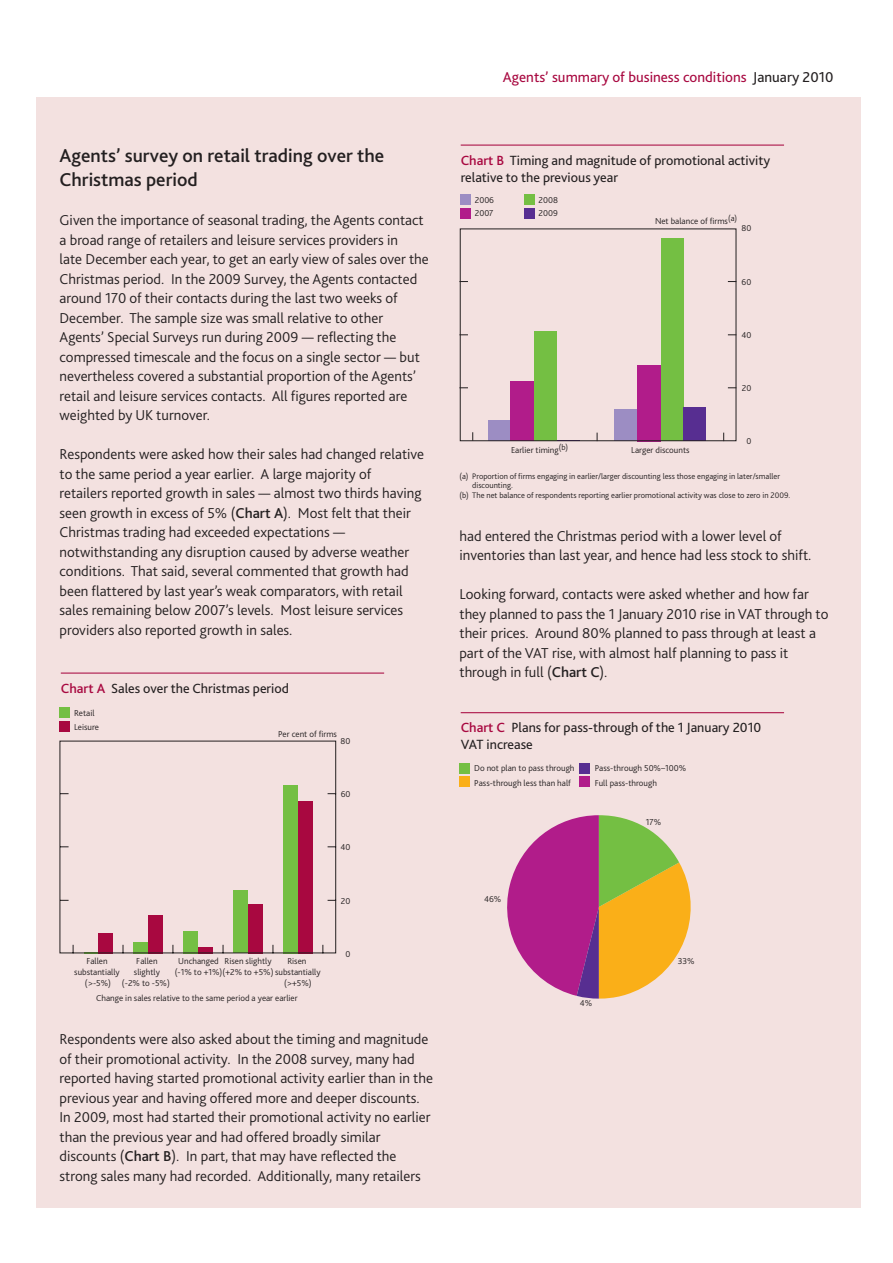
<style>
.page{position:relative;width:893px;height:1263px;background:#fff}
.page>*{position:absolute;margin:0;border:0;box-sizing:border-box;transform-origin:0 0}
.t1{font:500 19.5px/24.3px "Bliss 2";color:#231f20}
.t2{font:300 15px/19.5px "Bliss 2";color:#231f20}
.t3{font:15px "Bliss 2";color:#a80840}
.t4{font:13.95px/17px "Bliss 2";color:#231f20}
.t5{font:300 9px/10.8px "Bliss 2";color:#231f20}
.t6{font:300 8.4px "Bliss 2";color:#231f20}
.s1{font-weight:500}
.s2{font-weight:500;color:#a80840}
.s3{color:#231f20}
</style>
<div class="page">
<div style="left:36px;top:97px;width:824px;height:1111px;background:#f3e1e0"></div>
<div style="left:460px;top:195px;width:10px;height:10px;background:#9c8dc3"></div>
<div style="left:460px;top:208px;width:10px;height:11px;background:#b11c8a"></div>
<div style="left:524px;top:195px;width:11px;height:10px;background:#74bf43"></div>
<div style="left:524px;top:208px;width:11px;height:11px;background:#572e91"></div>
<div style="left:487px;top:420px;width:23px;height:21px;background:#9c8dc3"></div>
<div style="left:614px;top:409px;width:23px;height:32px;background:#9c8dc3"></div>
<div style="left:510px;top:382px;width:24px;height:59px;background:#b11c8a"></div>
<div style="left:637px;top:365px;width:23px;height:76px;background:#b11c8a"></div>
<div style="left:534px;top:331px;width:23px;height:110px;background:#74bf43"></div>
<div style="left:660px;top:238px;width:23px;height:203px;background:#74bf43"></div>
<div style="left:683px;top:407px;width:23px;height:34px;background:#572e91"></div>
<div style="left:460px;top:229px;width:276px;height:212px;border:1px solid #231f20"></div>
<hr style="left:460px;top:145px;width:324px;height:1px;background:#a80840">
<div style="left:60px;top:708px;width:10px;height:10px;background:#74bf43"></div>
<div style="left:60px;top:721px;width:10px;height:11px;background:#a80840"></div>
<svg style="left:60px;top:740px;width:277px;height:214px"></svg>
<hr style="left:61px;top:673px;width:323px;height:1px;background:#a80840">
<div style="left:459px;top:763px;width:11px;height:11px;background:#74bf43"></div>
<div style="left:459px;top:777px;width:11px;height:10px;background:#faaf18"></div>
<div style="left:579px;top:763px;width:11px;height:11px;background:#572e91"></div>
<div style="left:579px;top:776px;width:11px;height:11px;background:#b11c8a"></div>
<svg style="left:507px;top:815px;width:184px;height:184px"></svg>
<hr style="left:460px;top:712px;width:324px;height:1px;background:#a80840">
<h1 class="t1" style="left:60px;top:145px;width:326px">Agents’ survey on retail trading over the<br>Christmas period</h1>
<p class="t2" style="left:60px;top:212px;width:371px">Given the importance of seasonal trading, the Agents contact a broad range of retailers and leisure services providers in<br>late December each year, to get an early view of sales over the Christmas period. In the 2009 Survey, the Agents contacted around 170 of their contacts during the last two weeks of December. The sample size was small relative to other Agents’ Special Surveys run during 2009 — reflecting the compressed timescale and the focus on a single sector — but nevertheless covered a substantial proportion of the Agents’ retail and leisure services contacts. All figures reported are weighted by UK turnover.</p>
<p class="t2" style="left:60px;top:446px;width:366px">Respondents were asked how their sales had changed relative to the same period a year earlier. A large majority of<br>retailers reported growth in sales — almost two thirds having seen growth in excess of 5% (<span class="s1">Chart A</span>). Most felt that their Christmas trading had exceeded expectations — notwithstanding any disruption caused by adverse weather conditions. That said, several commented that growth had been flattered by last year’s weak comparators, with retail sales remaining below 2007’s levels. Most leisure services providers also reported growth in sales.</p>
<p class="t4" style="left:61px;top:681px;width:230px"><span class="s2">Chart A</span> Sales over the Christmas period</p>
<p class="t5" style="left:74px;top:707px;width:27px;line-height:14px">Retail<br>Leisure</p>
<p class="t5" style="left:278px;top:729px;width:60px">Per cent of firms</p>
<p class="t5" style="left:340px;top:736px;width:11px">80</p>
<p class="t5" style="left:340px;top:790px;width:11px">60</p>
<p class="t5" style="left:340px;top:843px;width:11px">40</p>
<p class="t5" style="left:341px;top:896px;width:11px">20</p>
<p class="t5" style="left:74px;top:956px;width:47px;text-align:center">Fallen substantially (&gt;-5%)</p>
<p class="t5" style="left:122px;top:956px;width:49px;text-align:center">Fallen slightly<br>(-2% to -5%)</p>
<p class="t5" style="left:175px;top:956px;width:147px;text-indent:4px">Unchanged<br>(-1% to +1%)(+2% to +5%) substantially</p>
<p class="t5" style="left:224px;top:956px;width:49px">Risen slightly</p>
<p class="t5" style="left:287px;top:956px;width:21px">Risen</p>
<p class="t5" style="left:284px;top:978px;width:29px">(&gt;+5%)</p>
<p class="t5" style="left:96px;top:994px;width:203px">Change in sales relative to the same period a year earlier</p>
<p class="t5" style="left:345px;top:949px;width:6px">0</p>
<p class="t2" style="left:60px;top:1031px;width:375px">Respondents were also asked about the timing and magnitude of their promotional activity. In the 2008 survey, many had reported having started promotional activity earlier than in the previous year and having offered more and deeper discounts.<br>In 2009, most had started their promotional activity no earlier than the previous year and had offered broadly similar discounts (<span class="s1">Chart B</span>). In part, that may have reflected the strong sales many had recorded. Additionally, many retailers</p>
<p class="t3" style="left:503px;top:71px;width:332px">Agents’ summary of business conditions <span class="s3">January 2010</span></p>
<p class="t4" style="left:460px;top:153px;width:311px"><span class="s2">Chart B</span> Timing and magnitude of promotional activity relative to the previous year</p>
<p class="t5" style="left:475px;top:194px;width:21px;line-height:13.4px">2006<br>2007</p>
<p class="t5" style="left:538px;top:194px;width:21px;line-height:13.4px">2008<br>2009</p>
<p class="t5" style="left:655px;top:216px;width:84px">Net balance of firms<sup>(a)</sup></p>
<p class="t5" style="left:741px;top:224px;width:11px">80</p>
<p class="t5" style="left:741px;top:277px;width:11px">60</p>
<p class="t5" style="left:741px;top:330px;width:11px">40</p>
<p class="t5" style="left:741px;top:383px;width:11px">20</p>
<p class="t5" style="left:511px;top:445px;width:59px">Earlier timing<sup>(b)</sup></p>
<p class="t5" style="left:631px;top:445px;width:60px">Larger discounts</p>
<p class="t5" style="left:746px;top:437px;width:6px">0</p>
<p class="t6" style="left:459px;top:472px;width:322px">(a) Proportion of firms engaging in earlier/larger discounting less those engaging in later/smaller</p>
<p class="t6" style="left:472px;top:482px;width:42px">discounting.</p>
<p class="t6" style="left:459px;top:492px;width:332px">(b) The net balance of respondents reporting earlier promotional activity was close to zero in 2009.</p>
<p class="t2" style="left:459px;top:527px;width:353px">had entered the Christmas period with a lower level of inventories than last year, and hence had less stock to shift.</p>
<p class="t2" style="left:459px;top:586px;width:370px">Looking forward, contacts were asked whether and how far they planned to pass the 1 January 2010 rise in VAT through to their prices. Around 80% planned to pass through at least a part of the VAT rise, with almost half planning to pass it through in full (<span class="s1">Chart C</span>).</p>
<p class="t4" style="left:460px;top:721px;width:302px"><span class="s2">Chart C</span> Plans for pass-through of the 1 January 2010<br>VAT increase</p>
<p class="t5" style="left:474px;top:762px;width:102px;line-height:14.5px">Do not plan to pass through<br>Pass-through less than half</p>
<p class="t5" style="left:594px;top:764px;width:93px">Pass-through 50%–100%</p>
<p class="t5" style="left:594px;top:778px;width:64px">Full pass-through</p>
<p class="t5" style="left:484px;top:894px;width:19px">46%</p>
<p class="t5" style="left:579px;top:999px;width:14px">4%</p>
<p class="t5" style="left:645px;top:818px;width:17px">17%</p>
<p class="t5" style="left:677px;top:956px;width:18px">33%</p>
</div>
